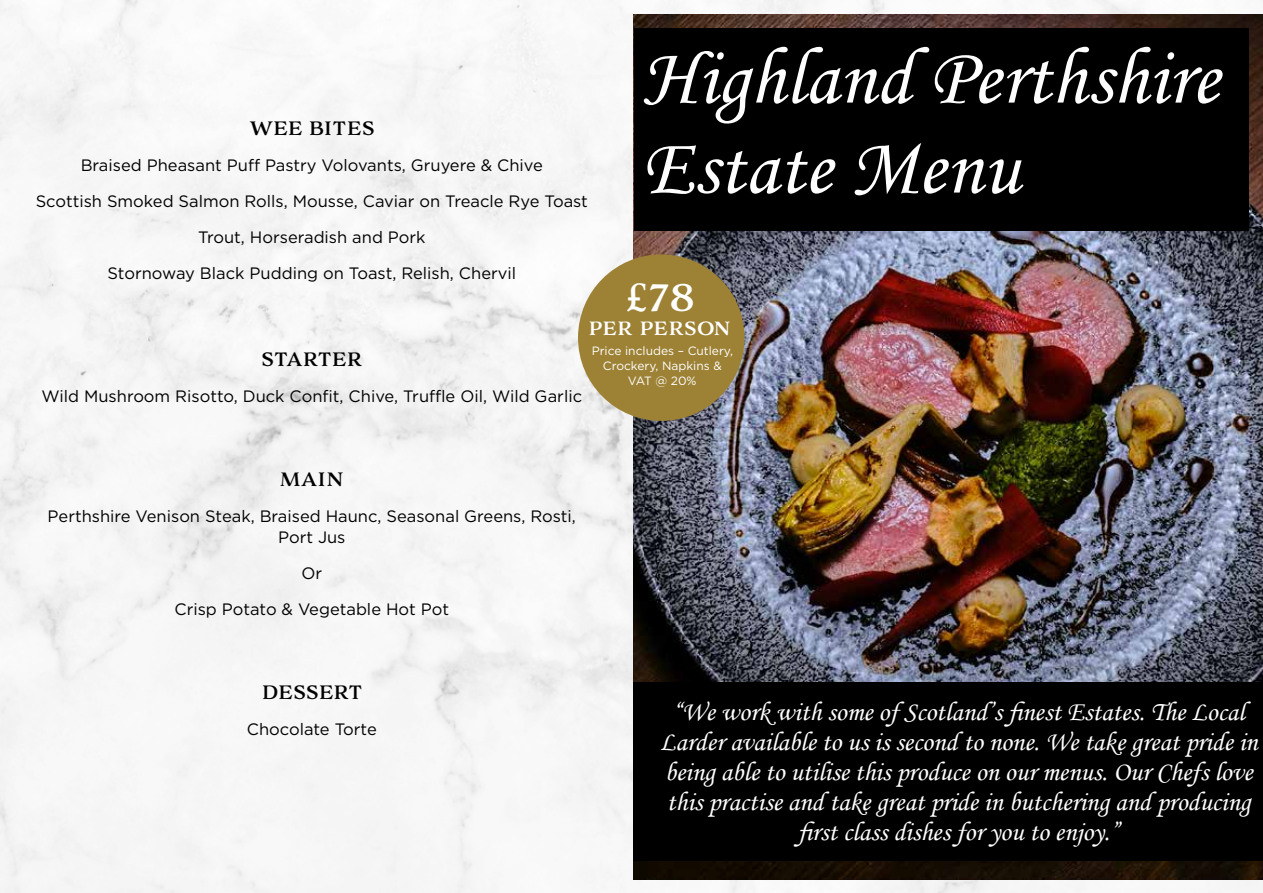
<style>
.page{position:relative;width:1263px;height:893px;background:#f6f6f6}
.page>*{position:absolute;margin:0;border:0;box-sizing:border-box;transform-origin:0 0}
.t1{font:81px/90px "Monotype Corsiva";color:#fff}
.t2{font:39px "Adorn S Serif";color:#fff}
.t3{font:27px/30px "Monotype Corsiva";color:#fff;text-align:center}
.t4{font:21px "Adorn S Serif";color:#fff}
.t5{font:18px "Adorn S Serif";letter-spacing:-.015em;color:#000}
.t6{font:18px "Adorn S Serif";letter-spacing:-.04em;color:#000}
.t7{font:16.5px/36px "Gotham";color:#000;text-align:center}
.t8{font:12px/15px "Gotham";color:#fff;text-align:center}
</style>
<div class="page">
<img style="left:633px;top:15px;width:630px;height:864px">
<div style="left:634px;top:28px;width:614px;height:203px;background:#000"></div>
<div style="left:578px;top:254px;width:166px;height:167px;background:#9d8235;border-radius:50%"></div>
<div style="left:633px;top:682px;width:630px;height:179px;background:#000"></div>
<h1 class="t1" style="left:642px;top:33px;width:578px">Highland Perthshire<br>Estate Menu</h1>
<p class="t5" style="left:249px;top:117px;width:127px">WEE BITES</p>
<p class="t7" style="left:36px;top:146px;width:554px">Braised Pheasant Puff Pastry Volovants, Gruyere &amp; Chive<br>Scottish Smoked Salmon Rolls, Mousse, Caviar on Treacle Rye Toast Trout, Horseradish and Pork<br>Stornoway Black Pudding on Toast, Relish, Chervil</p>
<h2 class="t2" style="left:624px;top:271px;width:72px">£78</h2>
<p class="t4" style="left:588px;top:313px;width:144px">per person</p>
<p class="t8" style="left:592px;top:343px;width:143px">Price includes – Cutlery,<br>Crockery, Napkins &amp;<br>VAT @ 20%</p>
<p class="t6" style="left:261px;top:348px;width:102px">STARTER</p>
<p class="t7" style="left:42px;top:377px;width:542px">Wild Mushroom Risotto, Duck Confit, Chive, Truffle Oil, Wild Garlic</p>
<p class="t5" style="left:280px;top:468px;width:65px">MAIN</p>
<p class="t7" style="left:48px;top:505px;width:530px;line-height:21px">Perthshire Venison Steak, Braised Haunc, Seasonal Greens, Rosti,<br>Port Jus</p>
<p class="t7" style="left:174px;top:554px;width:276px">Or<br>Crisp Potato &amp; Vegetable Hot Pot</p>
<p class="t5" style="left:261px;top:681px;width:102px">DESSERT</p>
<p class="t7" style="left:247px;top:710px;width:131px">Chocolate Torte</p>
<p class="t3" style="left:660px;top:697px;width:599px">“We work with some of Scotland’s finest Estates. The Local Larder available to us is second to none. We take great pride in being able to utilise this produce on our menus. Our Chefs love this practise and take great pride in butchering and producing first class dishes for you to enjoy.”</p>
</div>
